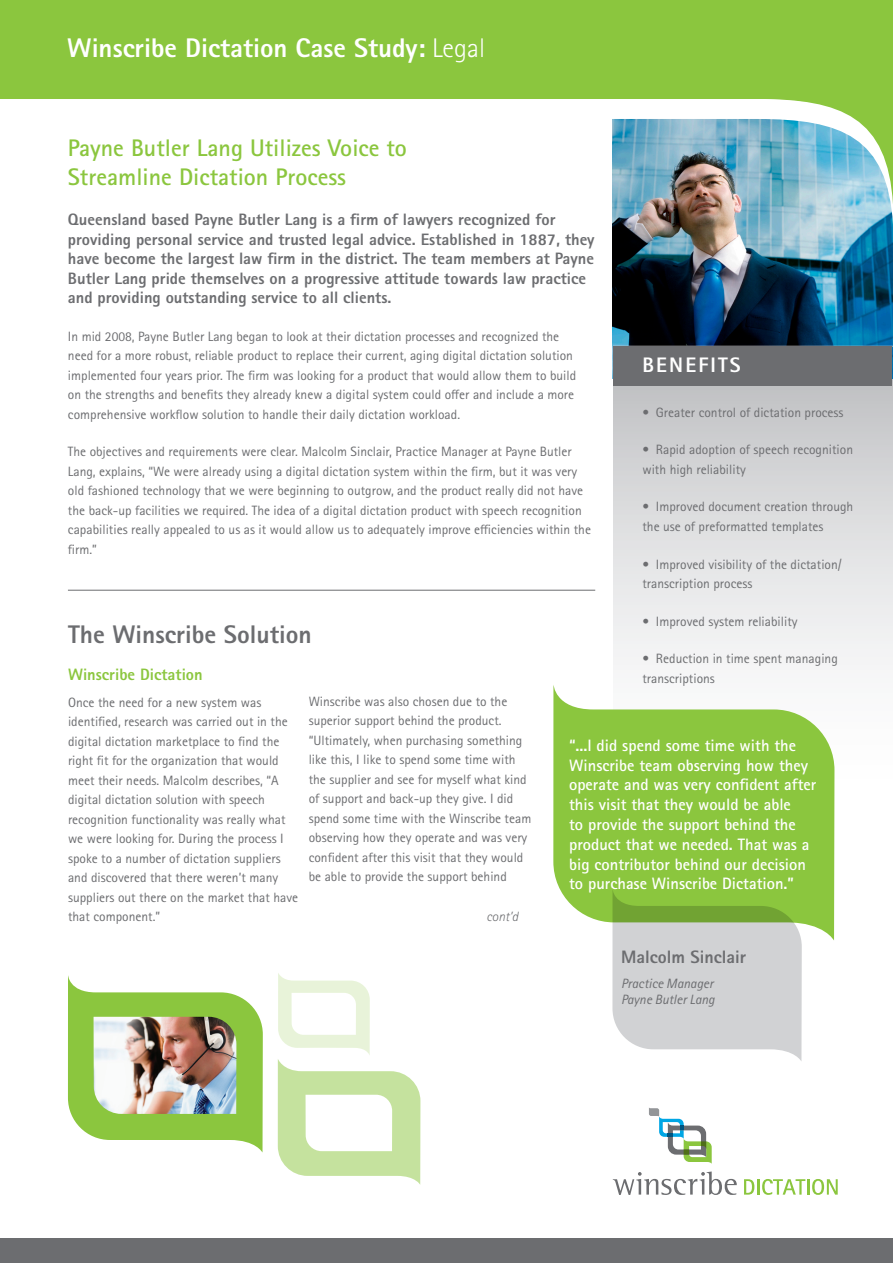
<style>
.page{position:relative;width:893px;height:1263px;background:#fff}
.page>*{position:absolute;margin:0;border:0;box-sizing:border-box;transform-origin:0 0}
.t1{font:800 27px "Rotis Sans Serif Std";color:#fff}
.Large_Grey_Headings{font:800 25.5px "Rotis Sans Serif Std";color:#6c6d70}
.t2{font:700 24px/28.8px "Rotis Sans Serif Std";color:#8bc63e}
.t3{font:800 21px "Rotis Sans Serif Std";letter-spacing:.1em;color:#fff}
.t4{font:800 18px "Rotis Sans Serif Std";color:#6c6d70}
.Body_Copy{font:800 16.5px/19.5px "Rotis Sans Serif Std";color:#6c6d70}
.Quote_-_White{font:700 16.5px/19.8px "Rotis Sans Serif Std";color:#fff}
.Body_Copy-2{font:800 16.5px "Rotis Sans Serif Std";color:#8bc63e}
.Body_Copy-3{font:13.5px/19.5px "Rotis Sans Serif Std";color:#6c6d70}
.t5{font:italic 13.5px/16.2px "Rotis Sans Serif Std";color:#6c6d70}
.t6{font:italic 300 13.5px "Rotis Sans Serif Std";color:#6c6d70}
.s1{font-weight:700}
.s2{font-weight:300}
</style>
<div class="page">
<img style="left:613px;top:299px;width:280px;height:80px">
<div style="left:613px;top:380px;width:280px;height:415px;background:linear-gradient(to bottom,#c5c6c9,#fff)"></div>
<div style="left:613px;top:346px;width:279px;height:40px;background:#6c6d70"></div>
<svg style="left:278px;top:973px;width:142px;height:211px"></svg>
<svg style="left:68px;top:975px;width:195px;height:177px"></svg>
<img style="left:94px;top:1017px;width:142px;height:97px">
<div style="left:0;top:1238px;width:893px;height:25px;background:#6c6d70"></div>
<svg style="left:553px;top:684px;width:281px;height:256px;fill:#8bc63e"></svg>
<svg style="left:744px;top:1179px;width:94px;height:16px"></svg>
<svg style="left:613px;top:1171px;width:124px;height:24px"></svg>
<svg style="left:649px;top:1107px;width:63px;height:57px"></svg>
<div style="left:0;top:0;width:893px;height:99px;background:#8bc63e"></div>
<img style="left:612px;top:99px;width:281px;height:200px">
<svg style="left:612px;top:889px;width:190px;height:172px;background:#c4d0b9"></svg>
<hr style="left:68px;top:590px;width:527px;height:1px;background:#6c6d70">
<p class="t1" style="left:67px;top:30px;width:419px">Winscribe Dictation Case Study<span class="s1">:</span> <span class="s2">Legal</span></p>
<p class="t2" style="left:68px;top:134px;width:341px">Payne Butler Lang Utilizes Voice to<br>Streamline Dictation Process</p>
<p class="Body_Copy" style="left:68px;top:210px;width:528px">Queensland based Payne Butler Lang is a firm of lawyers recognized for providing personal service and trusted legal advice. Established in 1887, they have become the largest law firm in the district. The team members at Payne Butler Lang pride themselves on a progressive attitude towards law practice and providing outstanding service to all clients.</p>
<p class="Body_Copy-3" style="left:68px;top:326px;width:510px">In mid 2008, Payne Butler Lang began to look at their dictation processes and recognized the need for a more robust, reliable product to replace their current, aging digital dictation solution implemented four years prior. The firm was looking for a product that would allow them to build on the strengths and benefits they already knew a digital system could offer and include a more comprehensive workflow solution to handle their daily dictation workload.</p>
<p class="Body_Copy-3" style="left:68px;top:442px;width:525px">The objectives and requirements were clear. Malcolm Sinclair, Practice Manager at Payne Butler Lang, explains, “We were already using a digital dictation system within the firm, but it was very old fashioned technology that we were beginning to outgrow, and the product really did not have the back-up facilities we required. The idea of a digital dictation product with speech recognition capabilities really appealed to us as it would allow us to adequately improve efficiencies within the firm.”</p>
<p class="t3" style="left:642px;top:352px;width:100px">BENEFITS</p>
<p class="Body_Copy-3" style="left:642px;top:403px;width:203px">• Greater control of dictation process</p>
<p class="Body_Copy-3" style="left:642px;top:440px;width:212px">• Rapid adoption of speech recognition with high reliability</p>
<p class="Body_Copy-3" style="left:642px;top:497px;width:212px">• Improved document creation through the use of preformatted templates</p>
<p class="Body_Copy-3" style="left:642px;top:554px;width:201px">• Improved visibility of the dictation/ transcription process</p>
<p class="Body_Copy-3" style="left:642px;top:611px;width:157px">• Improved system reliability</p>
<p class="Body_Copy-3" style="left:642px;top:649px;width:197px">• Reduction in time spent managing transcriptions</p>
<p class="Large_Grey_Headings" style="left:68px;top:619px;width:245px">The Winscribe Solution</p>
<p class="Body_Copy-2" style="left:68px;top:664px;width:136px">Winscribe Dictation</p>
<p class="Body_Copy-3" style="left:68px;top:693px;width:232px">Once the need for a new system was identified, research was carried out in the digital dictation marketplace to find the right fit for the organization that would meet their needs. Malcolm describes, “A digital dictation solution with speech recognition functionality was really what we were looking for. During the process I spoke to a number of dictation suppliers and discovered that there weren’t many suppliers out there on the market that have that component.”</p>
<p class="Body_Copy-3" style="left:309px;top:691px;width:224px">Winscribe was also chosen due to the superior support behind the product. “Ultimately, when purchasing something like this, I like to spend some time with the supplier and see for myself what kind of support and back-up they give. I did spend some time with the Winscribe team observing how they operate and was very confident after this visit that they would be able to provide the support behind</p>
<p class="Quote_-_White" style="left:569px;top:735px;width:249px">“...I did spend some time with the Winscribe team observing how they operate and was very confident after this visit that they would be able<br>to provide the support behind the product that we needed. That was a big contributor behind our decision to purchase Winscribe Dictation.”</p>
<p class="t6" style="left:486px;top:908px;width:33px">cont’d</p>
<p class="t4" style="left:621px;top:945px;width:126px">Malcolm Sinclair</p>
<p class="t5" style="left:621px;top:976px;width:95px">Practice Manager<br>Payne Butler Lang</p>
</div>
